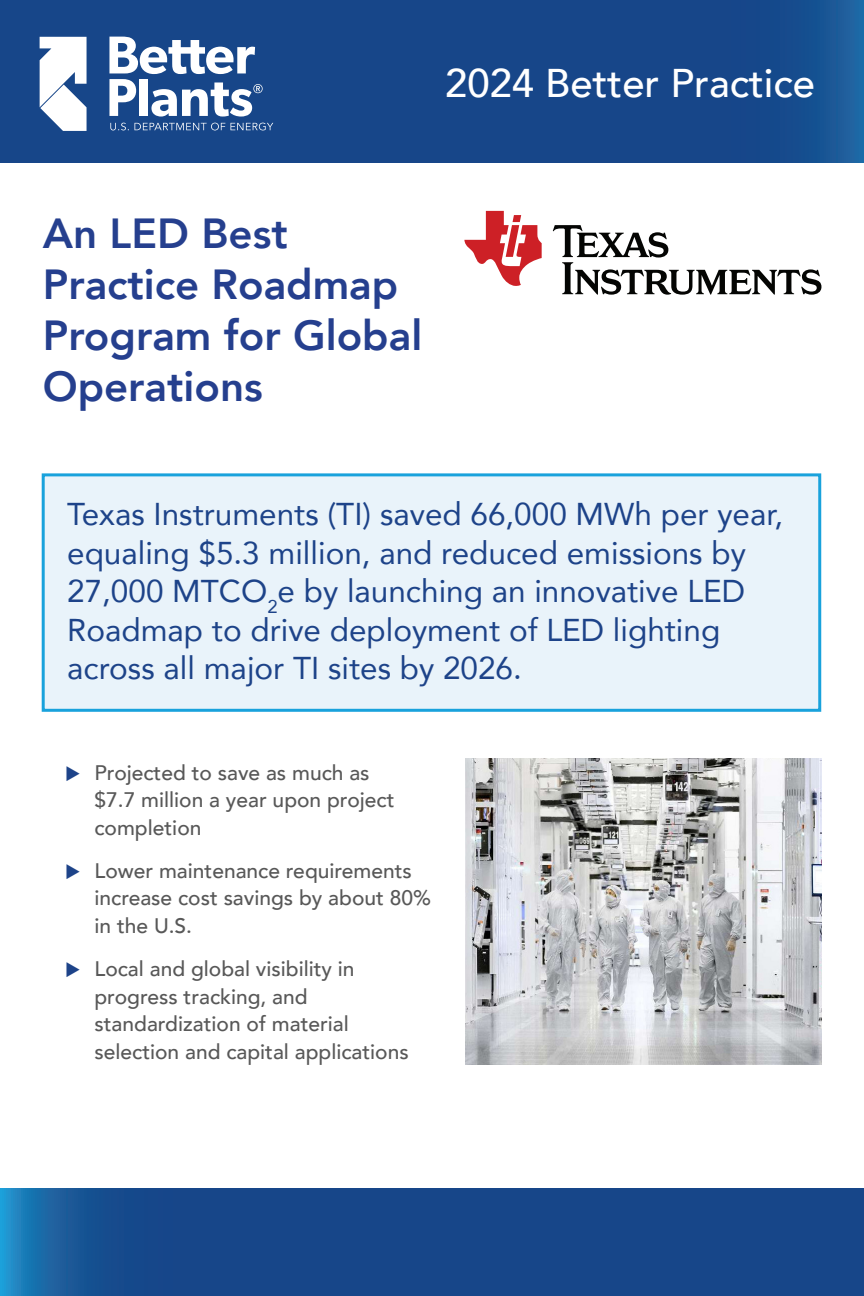
<style>
.page{position:relative;width:864px;height:1296px;background:#fff}
.page>*{position:absolute;margin:0;border:0;box-sizing:border-box;transform-origin:0 0}
.t1{font:800 42px/51px "Avenir";color:#253f8e}
.t2{font:500 40px "Avenir";color:#fff}
.boxed_copy{font:31.5px/38.5px "Avenir";color:#1d4389}
.t3{font:500 21px/27.5px "Avenir";color:#585858}
</style>
<div class="page">
<svg style="left:0;top:0;width:864px;height:163px;background:#17478a"></svg>
<div style="left:43px;top:475px;width:777px;height:235px;background:#e9f3fa"></div>
<div style="left:42px;top:473px;width:779px;height:239px;border:3px solid #19a2dc"></div>
<svg style="left:40px;top:37px;width:47px;height:94px"></svg>
<svg style="left:110px;top:123px;width:115px;height:7px"></svg>
<svg style="left:231px;top:123px;width:42px;height:7px"></svg>
<svg style="left:109px;top:37px;width:154px;height:80px"></svg>
<svg style="left:0;top:1188px;width:864px;height:108px;background:#174a8c"></svg>
<img style="left:466px;top:759px;width:355px;height:306px">
<svg style="left:553px;top:225px;width:268px;height:70px"></svg>
<svg style="left:464px;top:211px;width:78px;height:75px"></svg>
<p class="t2" style="left:445px;top:48px;width:371px">2024 Better Practice</p>
<h1 class="t1" style="left:43px;top:208px;width:381px">An LED Best<br>Practice Roadmap<br>Program for Global<br>Operations</h1>
<p class="boxed_copy" style="left:67px;top:494px;width:718px">Texas Instruments (TI) saved 66,000 MWh per year, equaling $5.3 million, and reduced emissions by 27,000 MTCO<sub>2</sub>e by launching an innovative LED Roadmap to drive deployment of LED lighting across all major TI sites by 2026.</p>
<p class="t3" style="left:94px;top:758px;width:301px">Projected to save as much as $7.7 million a year upon project completion</p>
<p class="t3" style="left:94px;top:856px;width:338px">Lower maintenance requirements increase cost savings by about 80% in the U.S.</p>
<p class="t3" style="left:94px;top:954px;width:316px">Local and global visibility in progress tracking, and standardization of material selection and capital applications</p>
</div>
